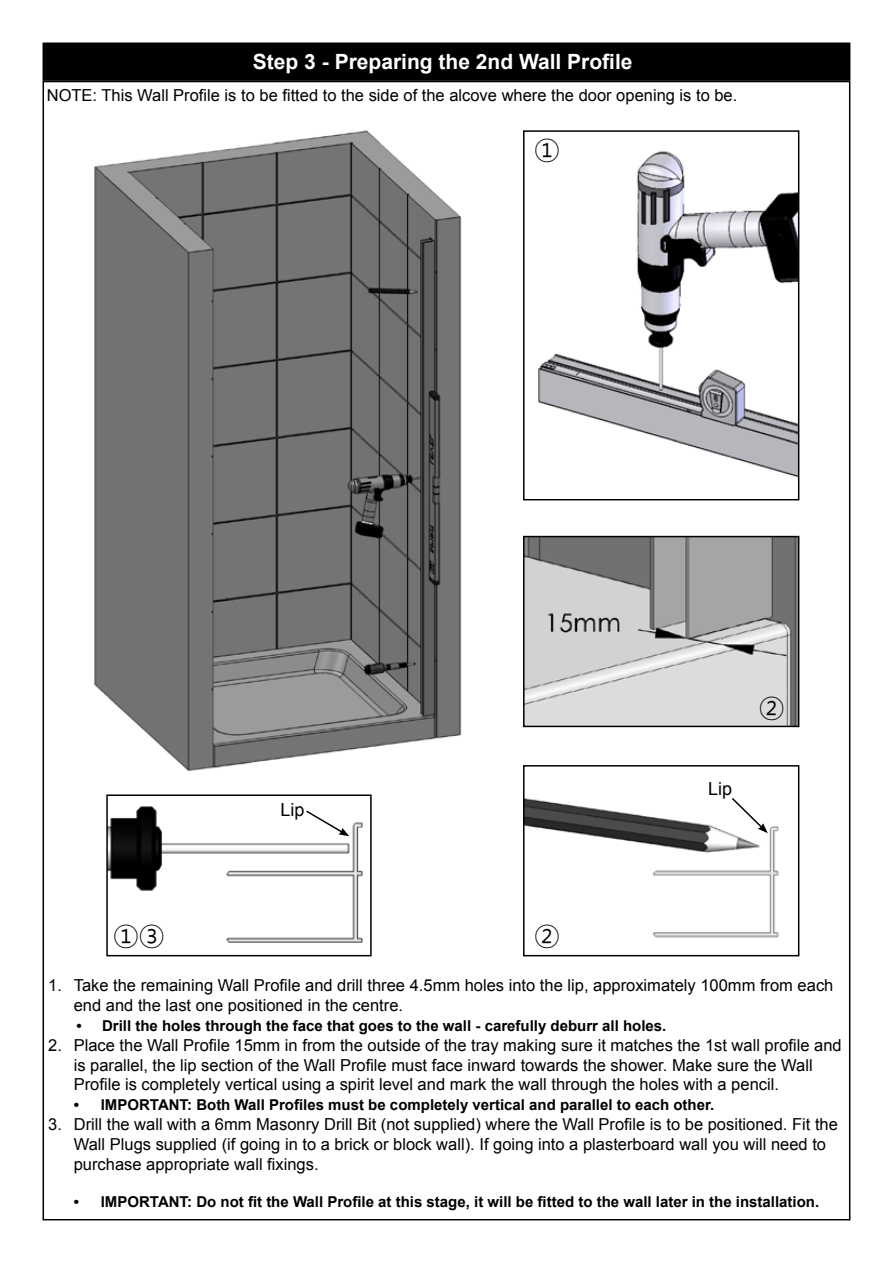
<style>
.page{position:relative;width:893px;height:1263px;background:#fff}
.page>*{position:absolute;margin:0;border:0;box-sizing:border-box;transform-origin:0 0}
.t1{font:27px "Malgun Gothic";color:#000}
.t2{font:700 21px "Arial";color:#fff}
.t3{font:18px "Arial";color:#000}
.t4{font:16.5px/19.8px "Arial";color:#000}
.t5{font:700 15px "Arial";color:#000}
</style>
<div class="page">
<img style="left:109px;top:806px;width:255px;height:137px">
<div style="left:106px;top:794px;width:266px;height:162px;border:2px solid #000"></div>
<img style="left:538px;top:151px;width:258px;height:326px">
<div style="left:523px;top:130px;width:276px;height:370px;border:2px solid #000"></div>
<div style="left:43px;top:43px;width:807px;height:37px;background:#000"></div>
<div style="left:43px;top:43px;width:807px;height:38px;border:2px solid #000"></div>
<img style="left:94px;top:130px;width:368px;height:641px">
<img style="left:526px;top:798px;width:253px;height:140px">
<div style="left:523px;top:765px;width:276px;height:191px;border:2px solid #000"></div>
<img style="left:526px;top:539px;width:270px;height:185px">
<div style="left:523px;top:536px;width:276px;height:191px;border:2px solid #000"></div>
<svg style="left:304px;top:809px;width:45px;height:27px"></svg>
<svg style="left:730px;top:798px;width:38px;height:35px"></svg>
<p class="t2" style="left:253px;top:48px;width:381px">Step 3 - Preparing the 2nd Wall Profile</p>
<p class="t4" style="left:47px;top:86px;width:692px">NOTE: This Wall Profile is to be fitted to the side of the alcove where the door opening is to be.</p>
<h1 class="t1" style="left:534px;top:133px;width:28px">①</h1>
<p class="t3" style="left:281px;top:798px;width:26px">Lip</p>
<h1 class="t1" style="left:113px;top:919px;width:54px">①③</h1>
<h1 class="t1" style="left:534px;top:919px;width:28px">②</h1>
<p class="t3" style="left:708px;top:777px;width:26px">Lip</p>
<h1 class="t1" style="left:758px;top:690px;width:29px">②</h1>
<p class="t4" style="left:74px;top:976px;width:761px;text-indent:-26px">1. Take the remaining Wall Profile and drill three 4.5mm holes into the lip, approximately 100mm from each end and the last one positioned in the centre.</p>
<p class="t5" style="left:77px;top:1016px;width:591px">• Drill the holes through the face that goes to the wall - carefully deburr all holes.</p>
<p class="t4" style="left:74px;top:1035px;width:769px;text-indent:-26px">2. Place the Wall Profile 15mm in from the outside of the tray making sure it matches the 1st wall profile and is parallel, the lip section of the Wall Profile must face inward towards the shower. Make sure the Wall<br>Profile is completely vertical using a spirit level and mark the wall through the holes with a pencil.</p>
<p class="t5" style="left:74px;top:1095px;width:642px">• IMPORTANT: Both Wall Profiles must be completely vertical and parallel to each other.</p>
<p class="t4" style="left:74px;top:1114px;width:766px;text-indent:-26px">3. Drill the wall with a 6mm Masonry Drill Bit (not supplied) where the Wall Profile is to be positioned. Fit the<br>Wall Plugs supplied (if going in to a brick or block wall). If going into a plasterboard wall you will need to purchase appropriate wall fixings.</p>
<p class="t5" style="left:74px;top:1192px;width:747px">• IMPORTANT: Do not fit the Wall Profile at this stage, it will be fitted to the wall later in the installation.</p>
</div>
